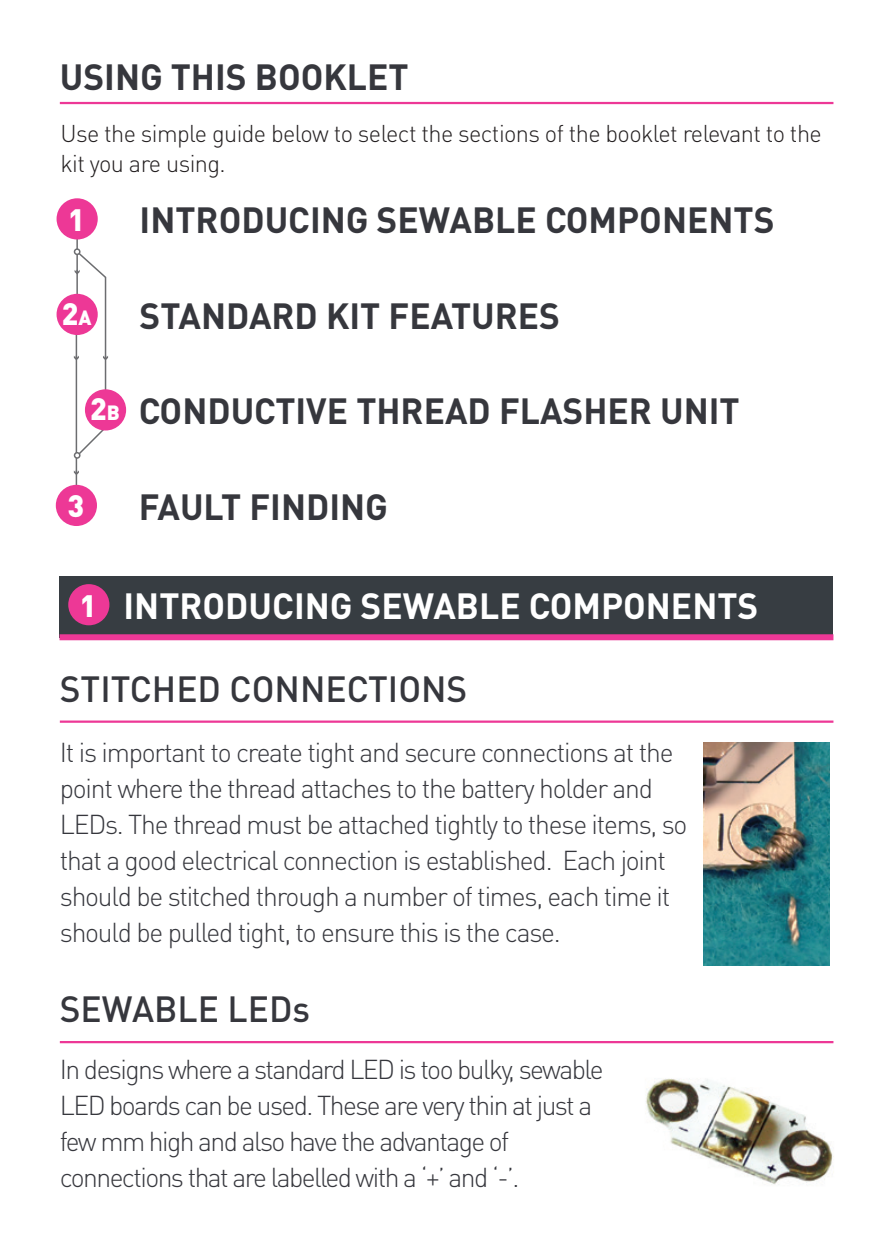
<style>
.page{position:relative;width:893px;height:1259px;background:#fff}
.page>*{position:absolute;margin:0;border:0;box-sizing:border-box;transform-origin:0 0}
.t1{font:700 36px "DIN Pro";color:#36373d}
.t2{font:500 36px "DIN Pro";color:#36373d}
.t3{font:700 36px "DIN Pro";color:#fff}
.t4{font:900 30.6px "DIN Pro";color:#fff}
.t5{font:300 27px/36px "DIN Pro";letter-spacing:-.045em;color:#36373d}
.t6{font:300 24px/30px "DIN Pro";letter-spacing:-.025em;color:#231f20}
.s1{font-size:20.4px}
.s2{font-weight:900;font-size:30.6px;color:#fff}
.s3{font-weight:900;font-size:20.4px;color:#fff}
.s4{font-weight:900;font-size:30.6px}
</style>
<div class="page">
<hr style="left:76px;top:332px;width:1px;height:157px;background:#6c6d70">
<hr style="left:60px;top:1041px;width:773px;height:2px;background:#ed3896">
<img style="left:646px;top:1078px;width:188px;height:107px">
<hr style="left:60px;top:720px;width:773px;height:3px;background:#ed3896">
<hr style="left:60px;top:102px;width:773px;height:2px;background:#ed3896">
<img style="left:703px;top:742px;width:127px;height:223px">
<div style="left:60px;top:576px;width:773px;height:61px;background:#373d42"></div>
<div style="left:60px;top:634px;width:773px;height:6px;background:#ed3896"></div>
<div style="left:68px;top:584px;width:41px;height:41px;background:#ed3896;border-radius:50%"></div>
<div style="left:57px;top:198px;width:41px;height:41px;background:#ed3896;border-radius:50%"></div>
<div style="left:57px;top:294px;width:41px;height:41px;background:#ed3896;border-radius:50%"></div>
<div style="left:85px;top:389px;width:41px;height:41px;background:#ed3896;border-radius:50%"></div>
<div style="left:56px;top:485px;width:41px;height:41px;background:#ed3896;border-radius:50%"></div>
<svg style="left:74px;top:236px;width:34px;height:160px"></svg>
<svg style="left:74px;top:470px;width:5px;height:5px"></svg>
<svg style="left:75px;top:426px;width:32px;height:28px"></svg>
<div style="left:74px;top:452px;width:7px;height:7px;border:2px solid #6c6d70;border-radius:50%"></div>
<h1 class="t1" style="left:60px;top:53px;width:350px">USING THIS BOOKLET</h1>
<p class="t6" style="left:60px;top:117px;width:763px">Use the simple guide below to select the sections of the booklet relevant to the kit you are using.</p>
<p class="t4" style="left:68px;top:199px;width:18px">1</p>
<h1 class="t1" style="left:140px;top:196px;width:636px">INTRODUCING SEWABLE COMPONENTS</h1>
<p class="t4" style="left:62px;top:293px;width:31px">2<span class="s1">A</span></p>
<h1 class="t1" style="left:140px;top:291px;width:422px">STANDARD KIT FEATURES</h1>
<h1 class="t1" style="left:90px;top:387px;width:651px"><span class="s2">2</span><span class="s3">B</span> CONDUCTIVE THREAD FLASHER UNIT</h1>
<p class="t4" style="left:67px;top:485px;width:18px">3</p>
<h1 class="t1" style="left:139px;top:482px;width:250px">FAULT FINDING</h1>
<h1 class="t3" style="left:80px;top:582px;width:680px"><span class="s4">1</span> INTRODUCING SEWABLE COMPONENTS</h1>
<h1 class="t2" style="left:60px;top:664px;width:409px">STITCHED CONNECTIONS</h1>
<p class="t5" style="left:60px;top:733px;width:629px">It is important to create tight and secure connections at the point where the thread attaches to the battery holder and LEDs. The thread must be attached tightly to these items, so that a good electrical connection is established. Each joint should be stitched through a number of times, each time it should be pulled tight, to ensure this is the case.</p>
<h1 class="t2" style="left:60px;top:984px;width:252px">SEWABLE LEDs</h1>
<p class="t5" style="left:60px;top:1050px;width:545px">In designs where a standard LED is too bulky, sewable LED boards can be used. These are very thin at just a few mm high and also have the advantage of connections that are labelled with a ‘+’ and ‘-’.</p>
</div>
